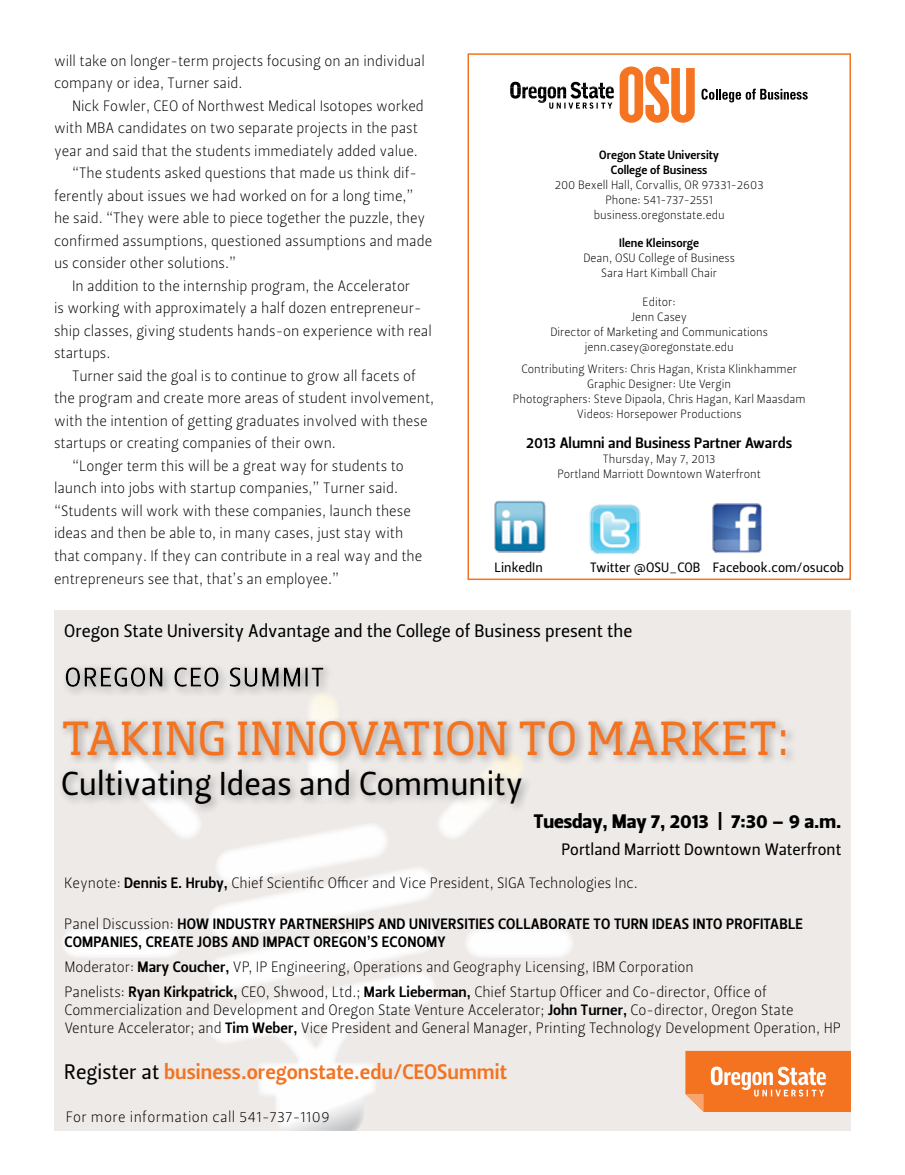
<style>
.page{position:relative;width:905px;height:1175px;background:#fff}
.page>*{position:absolute;margin:0;border:0;box-sizing:border-box;transform-origin:0 0}
.t1{font:45px "Soho Std";letter-spacing:.015em;color:#f37321}
.t2{font:33px "Leitura Sans Grot 2";color:#000}
.t3{font:21px "Leitura Sans Grot 3";color:#f37321}
.t4{font:19.5px "Leitura Sans Grot 4";color:#000}
.t5{font:18px "Leitura Sans Grot 2";color:#000}
.t6{font:16.5px "Leitura Sans Grot 2";color:#000}
.t7{font:15px/25.3px "Leitura Sans Grot 1";color:#000}
.t8{font:15px "Leitura Sans Grot 3";color:#000}
.t9{font:15px "Leitura Sans Grot 1";letter-spacing:.025em;color:#000}
.t10{font:13.5px "Leitura Sans Grot 2";color:#000}
.t11{font:12px/15px "Leitura Sans Grot 1";color:#000;text-align:center}
.t12{font:12px/15px "Leitura Sans Grot 3";color:#000;text-align:center}
.s1{font-family:"Leitura Sans Grot 3"}
.s2{font-family:"Leitura Sans Grot 1"}
.s3{font-family:"Leitura Sans Grot 2";color:#000}
</style>
<div class="page">
<div style="left:467px;top:53px;width:383px;height:527px;border:2px solid #f37321"></div>
<div style="left:54px;top:609px;width:796px;height:527px;background:#edeae8"></div>
<svg style="left:209px;top:960px;width:226px;height:171px"></svg>
<svg style="left:63px;top:707px;width:509px;height:253px"></svg>
<div style="left:58px;top:716px;width:738px;height:99px;background:#000;opacity:.35"></div>
<div style="left:61px;top:658px;width:344px;height:49px;background:#000;opacity:.35"></div>
<svg style="left:685px;top:1050px;width:165px;height:62px;background:#f48741"></svg>
<img style="left:712px;top:503px;width:50px;height:50px">
<img style="left:494px;top:500px;width:52px;height:53px">
<img style="left:589px;top:504px;width:52px;height:50px">
<svg style="left:701px;top:89px;width:106px;height:13px"></svg>
<svg style="left:619px;top:67px;width:75px;height:56px"></svg>
<svg style="left:510px;top:82px;width:103px;height:27px"></svg>
<div style="left:21px;top:1131px;width:843px;height:43px;background:#fff"></div>
<p class="t7" style="left:54px;top:50px;width:372px;line-height:22.5px">will take on longer-term projects focusing on an individual company or idea, Turner said.</p>
<p class="t7" style="left:72px;top:93px;width:353px">Nick Fowler, CEO of Northwest Medical Isotopes worked</p>
<p class="t7" style="left:54px;top:116px;width:365px">with MBA candidates on two separate projects in the past</p>
<p class="t7" style="left:54px;top:138px;width:365px">year and said that the students immediately added value.</p>
<p class="t7" style="left:72px;top:161px;width:346px">“The students asked questions that made us think dif-</p>
<p class="t7" style="left:54px;top:183px;width:361px">ferently about issues we had worked on for a long time,”</p>
<p class="t7" style="left:54px;top:206px;width:373px">he said. “They were able to piece together the puzzle, they</p>
<p class="t7" style="left:54px;top:228px;width:379px">confirmed assumptions, questioned assumptions and made</p>
<p class="t7" style="left:54px;top:251px;width:184px">us consider other solutions.”</p>
<p class="t7" style="left:72px;top:273px;width:340px">In addition to the internship program, the Accelerator</p>
<p class="t7" style="left:54px;top:296px;width:369px">is working with approximately a half dozen entrepreneur-</p>
<p class="t7" style="left:54px;top:318px;width:379px">ship classes, giving students hands-on experience with real</p>
<p class="t7" style="left:54px;top:341px;width:58px">startups.</p>
<p class="t7" style="left:72px;top:363px;width:345px">Turner said the goal is to continue to grow all facets of</p>
<p class="t7" style="left:54px;top:386px;width:382px">the program and create more areas of student involvement,</p>
<p class="t7" style="left:54px;top:408px;width:375px">with the intention of getting graduates involved with these</p>
<p class="t7" style="left:54px;top:431px;width:283px">startups or creating companies of their own.</p>
<p class="t7" style="left:72px;top:453px;width:333px">“Longer term this will be a great way for students to</p>
<p class="t7" style="left:54px;top:476px;width:345px">launch into jobs with startup companies,” Turner said.</p>
<p class="t7" style="left:54px;top:498px;width:358px">“Students will work with these companies, launch these</p>
<p class="t7" style="left:54px;top:521px;width:351px">ideas and then be able to, in many cases, just stay with</p>
<p class="t7" style="left:54px;top:543px;width:370px">that company. If they can contribute in a real way and the</p>
<p class="t7" style="left:54px;top:566px;width:286px">entrepreneurs see that, that’s an employee.”</p>
<p class="t12" style="left:599px;top:147px;width:121px">Oregon State University<br>College of Business</p>
<p class="t11" style="left:554px;top:177px;width:210px">200 Bexell Hall, Corvallis, OR 97331-2603<br>Phone: 541-737-2551 business.oregonstate.edu</p>
<p class="t12" style="left:619px;top:236px;width:81px">Ilene Kleinsorge</p>
<p class="t11" style="left:583px;top:251px;width:153px">Dean, OSU College of Business<br>Sara Hart Kimball Chair</p>
<p class="t11" style="left:550px;top:294px;width:219px">Editor:<br>Jenn Casey<br>Director of Marketing and Communications jenn.casey@oregonstate.edu</p>
<p class="t11" style="left:513px;top:361px;width:294px">Contributing Writers: Chris Hagan, Krista Klinkhammer Graphic Designer: Ute Vergin<br>Photographers: Steve Dipaola, Chris Hagan, Karl Maasdam Videos: Horsepower Productions</p>
<p class="t8" style="left:526px;top:432px;width:267px">2013 Alumni and Business Partner Awards</p>
<p class="t11" style="left:557px;top:451px;width:205px">Thursday, May 7, 2013<br>Portland Marriott Downtown Waterfront</p>
<p class="t10" style="left:494px;top:557px;width:50px">LinkedIn</p>
<p class="t10" style="left:590px;top:557px;width:255px">Twitter @OSU_COB Facebook.com/osucob</p>
<p class="t5" style="left:64px;top:618px;width:569px">Oregon State University Advantage and the College of Business present the</p>
<h1 class="t1" style="left:62px;top:710px;width:729px">TAKING INNOVATION TO MARKET:</h1>
<h2 class="t2" style="left:61px;top:761px;width:463px">Cultivating Ideas and Community</h2>
<h3 class="t4" style="left:533px;top:808px;width:309px">Tuesday, May 7, 2013 | 7:30 – 9 a.m.</h3>
<p class="t6" style="left:561px;top:837px;width:281px">Portland Marriott Downtown Waterfront</p>
<p class="t7" style="left:64px;top:870px;width:575px">Keynote: <span class="s1">Dennis E. Hruby,</span> Chief Scientific Officer and Vice President, SIGA Technologies Inc.</p>
<p class="t8" style="left:64px;top:913px;width:225px"><span class="s2">Panel Discussion:</span> How industry partnerships</p>
<p class="t8" style="left:378px;top:913px;width:10px">and</p>
<p class="t8" style="left:409px;top:913px;width:17px">universities</p>
<p class="t8" style="left:498px;top:913px;width:10px">collaborate</p>
<p class="t8" style="left:593px;top:913px;width:67px">to turn ideas</p>
<p class="t8" style="left:692px;top:913px;width:9px">into</p>
<p class="t8" style="left:726px;top:913px;width:9px">profitable</p>
<p class="t8" style="left:64px;top:931px;width:10px">companies</p>
<p class="t8" style="left:138px;top:931px;width:17px">, create</p>
<p class="t8" style="left:197px;top:931px;width:9px">jobs</p>
<p class="t8" style="left:232px;top:931px;width:10px">and</p>
<p class="t8" style="left:263px;top:931px;width:9px">impact</p>
<p class="t8" style="left:313px;top:931px;width:19px">Oregon</p>
<p class="t8" style="left:367px;top:931px;width:26px">’s econom</p>
<p class="t8" style="left:437px;top:931px;width:10px">y</p>
<p class="t7" style="left:64px;top:954px;width:704px">Moderator: <span class="s1">Mary Coucher,</span> VP, IP Engineering, Operations and Geography Licensing, IBM Corporation<br>Panelists: <span class="s1">Ryan Kirkpatrick,</span> CEO, Shwood, Ltd.; <span class="s1">Mark Lieberman,</span> Chief Startup Officer and Co-director, Office of</p>
<p class="t7" style="left:64px;top:1001px;width:778px;line-height:18px">Commercialization and Development and Oregon State Venture Accelerator; <span class="s1">John Turner,</span> Co-director, Oregon State<br>Venture Accelerator; and <span class="s1">Tim Weber,</span> Vice President and General Manager, Printing Technology Development Operation, HP</p>
<h3 class="t3" style="left:64px;top:1057px;width:444px"><span class="s3">Register at</span> business.oregonstate.edu/CEOSummit</h3>
<p class="t9" style="left:66px;top:1106px;width:265px">For more information call 541-737-1109</p>
</div>
